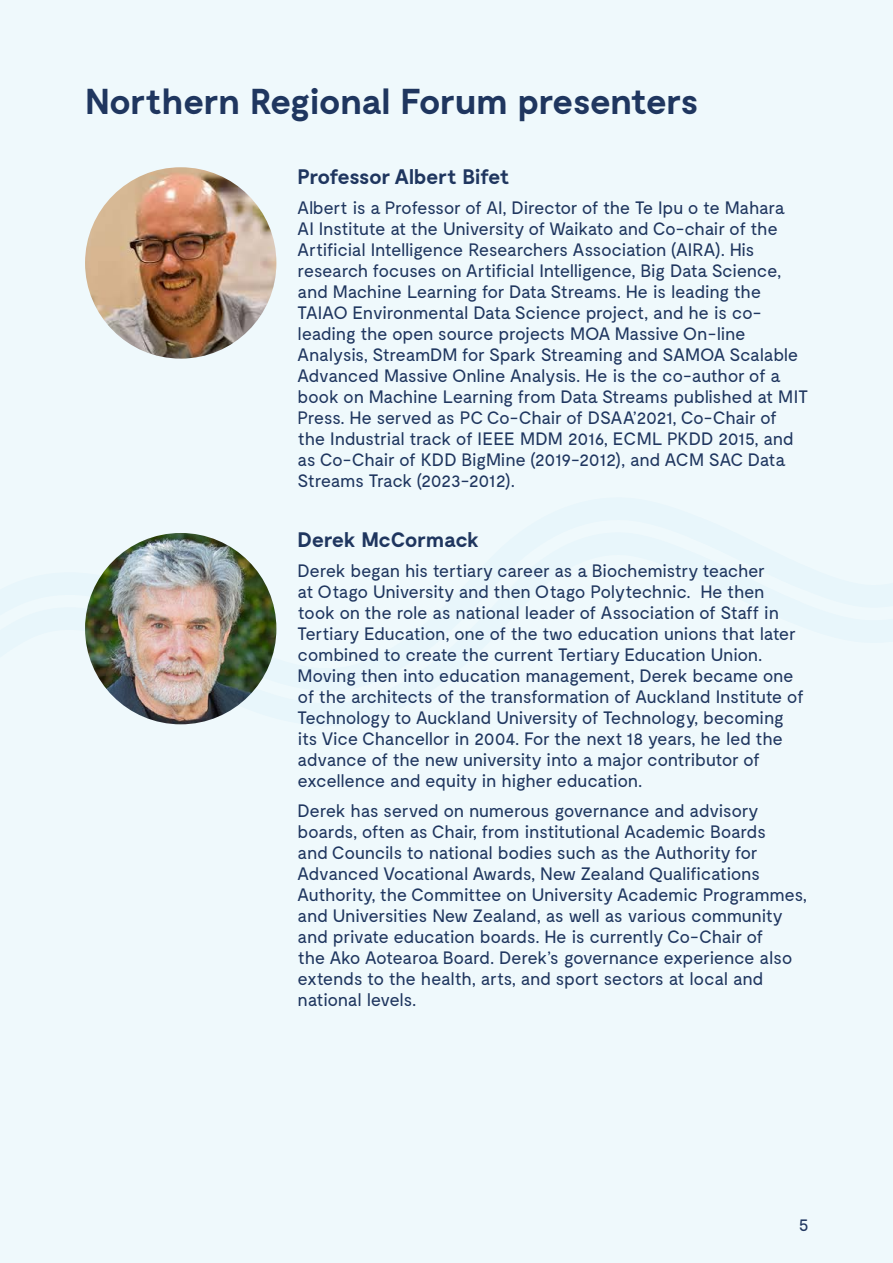
<style>
.page{position:relative;width:893px;height:1263px;background:#eff9fc}
.page>*{position:absolute;margin:0;border:0;box-sizing:border-box;transform-origin:0 0}
.t1{font:700 36px "Moderat";letter-spacing:-.025em;color:#1f365f}
.t2{font:700 21px "Moderat";letter-spacing:-.025em;color:#1f365f}
.t3{font:18px/21px "Moderat";letter-spacing:-.025em;color:#1f365f}
</style>
<div class="page">
<svg style="left:85px;top:608px;width:192px;height:117px"></svg>
<img style="left:85px;top:167px;width:191px;height:192px;border-radius:96px">
<img style="left:85px;top:533px;width:191px;height:191px;border-radius:96px">
<h1 class="t1" style="left:85px;top:81px;width:615px">Northern Regional Forum presenters</h1>
<p class="t2" style="left:298px;top:165px;width:214px">Professor Albert Bifet</p>
<p class="t3" style="left:298px;top:198px;width:512px">Albert is a Professor of AI, Director of the Te Ipu o te Mahara<br>AI Institute at the University of Waikato and Co-chair of the Artificial Intelligence Researchers Association (AIRA). His research focuses on Artificial Intelligence, Big Data Science, and Machine Learning for Data Streams. He is leading the TAIAO Environmental Data Science project, and he is co&shy;leading the open source projects MOA Massive On-line Analysis, StreamDM for Spark Streaming and SAMOA Scalable Advanced Massive Online Analysis. He is the co-author of a book on Machine Learning from Data Streams published at MIT Press. He served as PC Co-Chair of DSAA’2021, Co-Chair of the Industrial track of IEEE MDM 2016, ECML PKDD 2015, and as Co-Chair of KDD BigMine (2019-2012), and ACM SAC Data Streams Track (2023-2012).</p>
<p class="t2" style="left:298px;top:528px;width:183px">Derek McCormack</p>
<p class="t3" style="left:298px;top:561px;width:508px">Derek began his tertiary career as a Biochemistry teacher<br>at Otago University and then Otago Polytechnic. He then took on the role as national leader of Association of Staff in Tertiary Education, one of the two education unions that later combined to create the current Tertiary Education Union.<br>Moving then into education management, Derek became one of the architects of the transformation of Auckland Institute of Technology to Auckland University of Technology, becoming its Vice Chancellor in 2004. For the next 18 years, he led the advance of the new university into a major contributor of excellence and equity in higher education.</p>
<p class="t3" style="left:298px;top:801px;width:511px">Derek has served on numerous governance and advisory boards, often as Chair, from institutional Academic Boards<br>and Councils to national bodies such as the Authority for Advanced Vocational Awards, New Zealand Qualifications Authority, the Committee on University Academic Programmes, and Universities New Zealand, as well as various community and private education boards. He is currently Co-Chair of<br>the Ako Aotearoa Board. Derek’s governance experience also extends to the health, arts, and sport sectors at local and national levels.</p>
<p class="t3" style="left:799px;top:1214px;width:12px">5</p>
</div>
